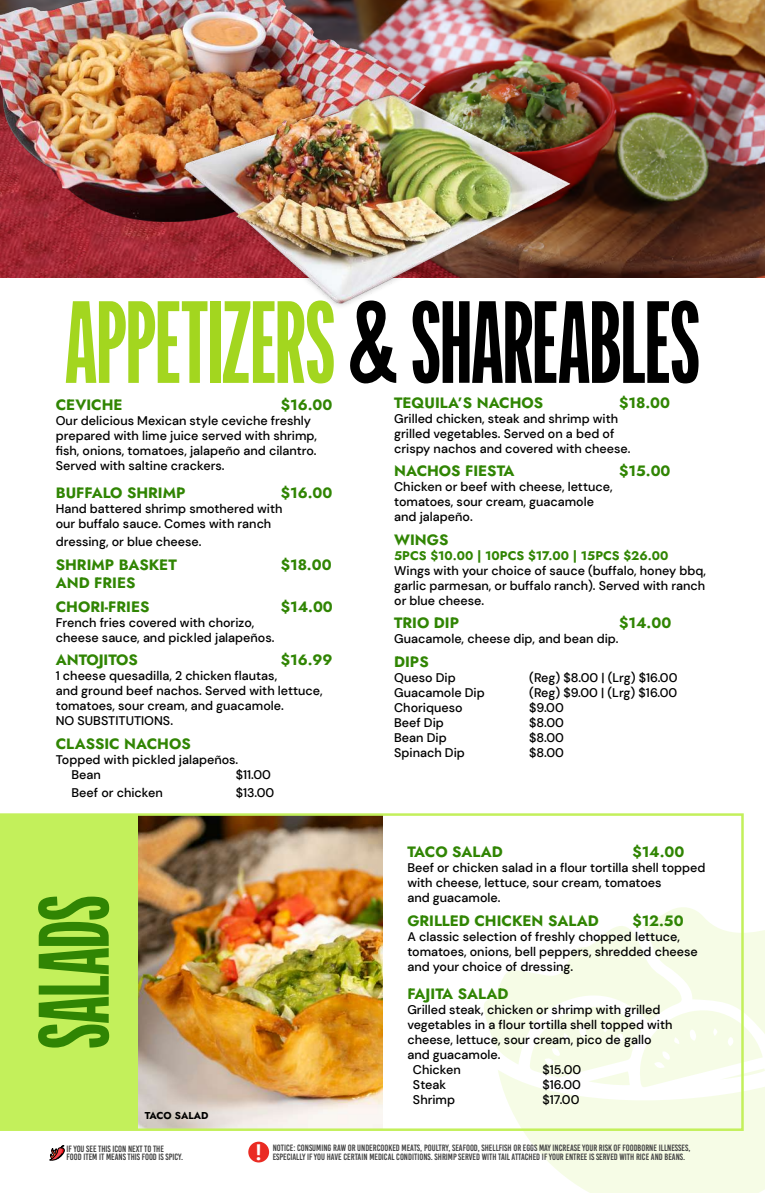
<style>
.page{position:relative;width:765px;height:1193px;background:#fff}
.page>*{position:absolute;margin:0;border:0;box-sizing:border-box;transform-origin:0 0}
.t1{font:116.62px "Franklin Ave.";letter-spacing:-.01em;color:#000}
.t2{font:100px "Franklin Ave.";letter-spacing:-.01em;color:#308503}
.t3{font:700 20.5px "Mokoko";color:#fff}
.t4{font:15px/23.6px "Jost";color:#308503}
.t5{font:500 12.5px/15px "DM Sans";color:#000}
.t6{font:12.5px "Jost";color:#308503}
.t7{font:10px "Jost";color:#000}
.t8{font:9.12px "Bebas Kai";color:#424242}
.t9{font:9.12px/8.8px "Bebas Kai";color:#404040}
.s1{color:#a3d61f}
</style>
<div class="page">
<svg style="left:483px;top:930px;width:282px;height:262px;fill:#f6fce6"></svg>
<img style="left:0;top:813px;width:744px;height:317px">
<div style="left:0;top:814px;width:138px;height:315px;background:#c3f05b"></div>
<img style="left:0;top:0;width:765px;height:277px">
<img style="left:0;top:0;width:425px;height:221px">
<div style="left:179px;top:88px;width:397px;height:222px;background:#000;opacity:.25"></div>
<img style="left:185px;top:95px;width:387px;height:209px">
<div style="left:248px;top:1141px;width:21px;height:21px;background:#ea2b23;border-radius:50%"></div>
<svg style="left:49px;top:1145px;width:16px;height:15px"></svg>
<h1 class="t1" style="left:65px;top:287px;width:638px"><span class="s1">APPETIZERS</span> &amp; SHAREABLES</h1>
<p class="t4" style="left:56px;top:393px;width:68px">CEVICHE</p>
<p class="t4" style="left:281px;top:393px;width:53px">$16.00</p>
<p class="t5" style="left:56px;top:413px;width:263px">Our delicious Mexican style ceviche freshly prepared with lime juice served with shrimp, fish, onions, tomatoes, jalapeño and cilantro.<br>Served with saltine crackers.</p>
<p class="t4" style="left:56px;top:481px;width:131px">BUFFALO SHRIMP</p>
<p class="t4" style="left:281px;top:481px;width:53px">$16.00</p>
<p class="t5" style="left:56px;top:501px;width:228px">Hand battered shrimp smothered with our buffalo sauce. Comes with ranch</p>
<p class="t5" style="left:56px;top:534px;width:147px">dressing, or blue cheese.</p>
<p class="t4" style="left:56px;top:553px;width:122px">SHRIMP BASKET</p>
<p class="t4" style="left:281px;top:553px;width:52px">$18.00</p>
<p class="t4" style="left:56px;top:571px;width:95px">AND FRIES<br>CHORI-FRIES</p>
<p class="t4" style="left:281px;top:594px;width:54px">$14.00</p>
<p class="t5" style="left:56px;top:614px;width:220px">French fries covered with chorizo, cheese sauce, and pickled jalapeños.</p>
<p class="t4" style="left:56px;top:648px;width:84px">ANTOJITOS</p>
<p class="t4" style="left:281px;top:648px;width:53px">$16.99</p>
<p class="t5" style="left:56px;top:668px;width:268px">1 cheese quesadilla, 2 chicken flautas,<br>and ground beef nachos. Served with lettuce, tomatoes, sour cream, and guacamole.<br>NO SUBSTITUTIONS.</p>
<p class="t4" style="left:56px;top:732px;width:136px">CLASSIC NACHOS</p>
<p class="t5" style="left:72px;top:752px;width:168px;text-indent:-16px">Topped with pickled jalapeños.<br>Bean</p>
<p class="t5" style="left:236px;top:767px;width:37px">$11.00</p>
<p class="t5" style="left:72px;top:785px;width:93px">Beef or chicken</p>
<p class="t5" style="left:236px;top:785px;width:40px">$13.00</p>
<h2 class="t2" style="left:27px;top:1049px;width:156px;rotate:-90deg">SALADS</h2>
<p class="t7" style="left:145px;top:1108px;width:65px">TACO SALAD</p>
<p class="t4" style="left:394px;top:390px;width:151px">TEQUILA’S NACHOS</p>
<p class="t4" style="left:619px;top:390px;width:52px">$18.00</p>
<p class="t5" style="left:394px;top:410px;width:238px">Grilled chicken, steak and shrimp with grilled vegetables. Served on a bed of crispy nachos and covered with cheese.</p>
<p class="t4" style="left:394px;top:459px;width:122px">NACHOS FIESTA</p>
<p class="t4" style="left:619px;top:459px;width:53px">$15.00</p>
<p class="t5" style="left:394px;top:479px;width:220px">Chicken or beef with cheese, lettuce, tomatoes, sour cream, guacamole and jalapeño.</p>
<p class="t4" style="left:394px;top:528px;width:56px">WINGS</p>
<p class="t6" style="left:394px;top:547px;width:276px">5PCS $10.00 | 10PCS $17.00 | 15PCS $26.00</p>
<p class="t5" style="left:394px;top:563px;width:313px;text-align:justify">Wings with your choice of sauce (buffalo, honey bbq, garlic parmesan, or buffalo ranch). Served with ranch or blue cheese.</p>
<p class="t4" style="left:394px;top:611px;width:66px">TRIO DIP</p>
<p class="t4" style="left:619px;top:611px;width:54px">$14.00</p>
<p class="t5" style="left:394px;top:631px;width:226px">Guacamole, cheese dip, and bean dip.</p>
<p class="t4" style="left:394px;top:650px;width:36px">DIPS</p>
<p class="t5" style="left:394px;top:670px;width:63px">Queso Dip</p>
<p class="t5" style="left:529px;top:670px;width:150px">(Reg) $8.00 | (Lrg) $16.00</p>
<p class="t5" style="left:394px;top:685px;width:92px">Guacamole Dip</p>
<p class="t5" style="left:529px;top:685px;width:150px">(Reg) $9.00 | (Lrg) $16.00</p>
<p class="t5" style="left:394px;top:700px;width:70px">Choriqueso</p>
<p class="t5" style="left:529px;top:700px;width:36px">$9.00</p>
<p class="t5" style="left:394px;top:715px;width:51px">Beef Dip</p>
<p class="t5" style="left:529px;top:715px;width:36px">$8.00</p>
<p class="t5" style="left:394px;top:730px;width:54px">Bean Dip</p>
<p class="t5" style="left:529px;top:730px;width:36px">$8.00</p>
<p class="t5" style="left:394px;top:745px;width:72px">Spinach Dip</p>
<p class="t5" style="left:529px;top:745px;width:36px">$8.00</p>
<p class="t4" style="left:407px;top:840px;width:97px">TACO SALAD</p>
<p class="t4" style="left:632px;top:840px;width:54px">$14.00</p>
<p class="t5" style="left:407px;top:860px;width:300px">Beef or chicken salad in a flour tortilla shell topped with cheese, lettuce, sour cream, tomatoes<br>and guacamole.</p>
<p class="t4" style="left:407px;top:908px;width:193px">GRILLED CHICKEN SALAD</p>
<p class="t4" style="left:632px;top:908px;width:53px">$12.50</p>
<p class="t5" style="left:407px;top:928px;width:292px">A classic selection of freshly chopped lettuce, tomatoes, onions, bell peppers, shredded cheese and your choice of dressing.</p>
<p class="t4" style="left:407px;top:982px;width:103px">FAJITA SALAD</p>
<p class="t5" style="left:407px;top:1002px;width:255px">Grilled steak, chicken or shrimp with grilled</p>
<p class="t5" style="left:407px;top:1017px;width:267px">vegetables in a flour tortilla shell topped with</p>
<p class="t5" style="left:407px;top:1032px;width:246px">cheese, lettuce, sour cream, pico de gallo</p>
<p class="t5" style="left:407px;top:1047px;width:95px">and guacamole.</p>
<p class="t5" style="left:413px;top:1062px;width:49px">Chicken</p>
<p class="t5" style="left:542px;top:1062px;width:40px">$15.00</p>
<p class="t5" style="left:413px;top:1077px;width:35px">Steak</p>
<p class="t5" style="left:542px;top:1077px;width:40px">$16.00</p>
<p class="t5" style="left:413px;top:1092px;width:44px">Shrimp</p>
<p class="t5" style="left:542px;top:1092px;width:39px">$17.00</p>
<p class="t9" style="left:67px;top:1144px;width:118px">IF YOU SEE THIS ICON NEXT TO THE<br>FOOD ITEM IT MEANS THIS FOOD IS SPICY.</p>
<h3 class="t3" style="left:256px;top:1138px;width:8px">!</h3>
<p class="t8" style="left:273px;top:1151px;width:414px">ESPECIALLY IF YOU HAVE CERTAIN MEDICAL CONDITIONS. SHRIMP SERVED WITH TAIL ATTACHED IF YOUR ENTREE IS SERVED WITH RICE AND BEANS.</p>
<p class="t8" style="left:273px;top:1143px;width:419px">NOTICE: CONSUMING RAW OR UNDERCOOKED MEATS, POULTRY, SEAFOOD, SHELLFISH OR EGGS MAY INCREASE YOUR RISK OF FOODBORNE ILLNESSES,</p>
</div>
